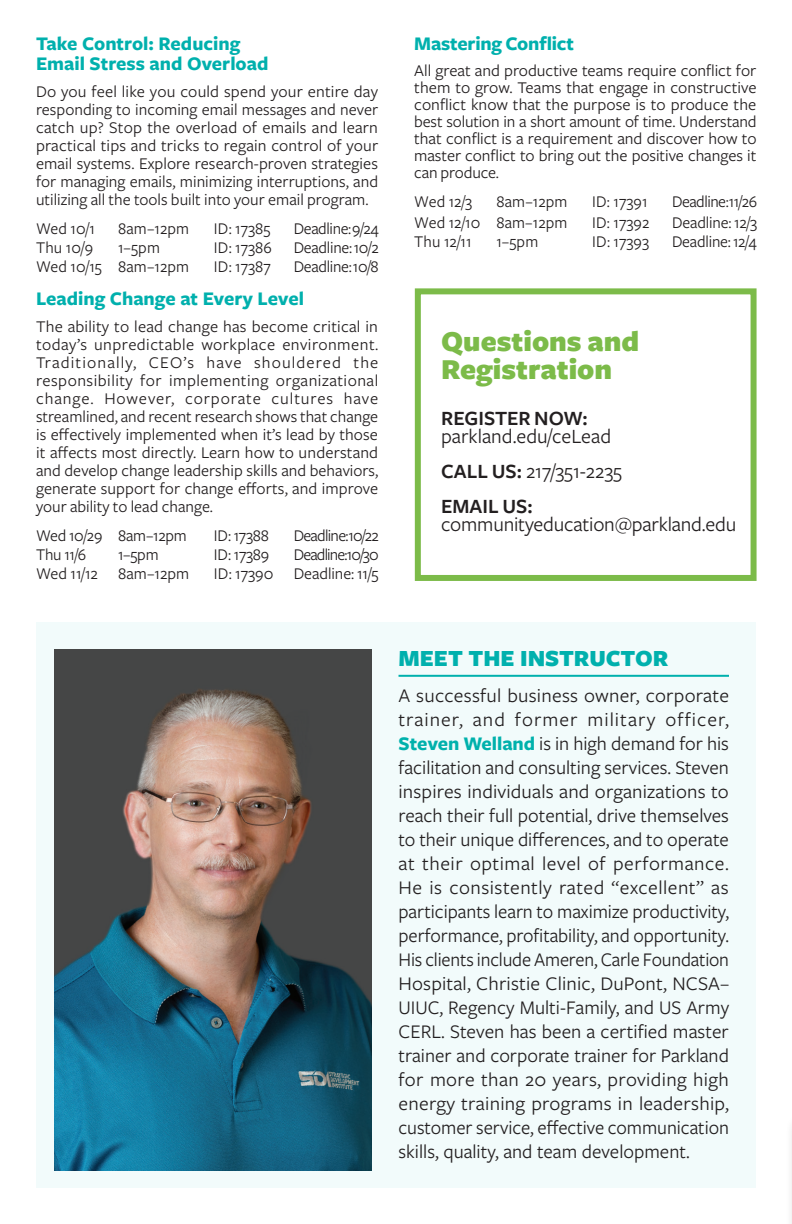
<style>
.page{position:relative;width:792px;height:1224px;background:#fff}
.page>*{position:absolute;margin:0;border:0;box-sizing:border-box;transform-origin:0 0}
.t1{font:900 30px/28px "Freight Sans Pro";color:#7cbb49}
.t2{font:900 24px "Freight Sans Pro";color:#00b0ad}
.t3{font:21px/35px "Freight Sans Pro";letter-spacing:-.01em;color:#231f20}
.t4{font:600 21px "Freight Sans Pro";color:#231f20}
.t5{font:20px/24px "Freight Sans Pro";color:#231f20;text-align:justify}
.t6{font:700 20px/20px "Freight Sans Pro";color:#00b0ad}
.t7{font:17px/18px "Freight Sans Pro";color:#231f20;text-align:justify}
.t8{font:17px "Freight Sans Pro";letter-spacing:-.02em;color:#231f20}
.t9{font:17px "Freight Sans Pro";letter-spacing:-.04em;color:#231f20}
.t10{font:17px "Freight Sans Pro";letter-spacing:-.05em;color:#231f20}
.t11{font:17px "Freight Sans Pro";letter-spacing:-.025em;color:#231f20}
.s1{font-weight:600}
.s2{font-weight:700;color:#00b1ac}
</style>
<div class="page">
<div style="left:415px;top:288px;width:342px;height:293px;border:6px solid #7cbb49"></div>
<div style="left:785px;top:1114px;width:7px;height:110px;background:#fbfbfb"></div>
<hr style="left:791px;top:1120px;width:1px;height:104px;background:#00783e">
<div style="left:36px;top:623px;width:720px;height:565px;background:#f2fbfb"></div>
<hr style="left:399px;top:675px;width:330px;height:2px;background:#00b0ad">
<img style="left:55px;top:650px;width:317px;height:520px">
<p class="t6" style="left:36px;top:32px;width:234px">Take Control: Reducing<br>Email Stress and Overload</p>
<p class="t7" style="left:36px;top:81px;width:344px">Do you feel like you could spend your entire day responding to incoming email messages and never catch up? Stop the overload of emails and learn practical tips and tricks to regain control of your email systems. Explore research-proven strategies for managing emails, minimizing interruptions, and utilizing all the tools built into your email program.</p>
<p class="t7" style="left:36px;top:219px;width:60px">Wed 10/1</p>
<p class="t7" style="left:118px;top:219px;width:73px">8am–12pm</p>
<p class="t7" style="left:214px;top:219px;width:58px">ID: 17385</p>
<p class="t8" style="left:294px;top:217px;width:87px">Deadline: 9/24</p>
<p class="t7" style="left:36px;top:238px;width:59px">Thu 10/9</p>
<p class="t7" style="left:118px;top:238px;width:43px">1–5pm</p>
<p class="t7" style="left:214px;top:238px;width:60px">ID: 17386</p>
<p class="t7" style="left:294px;top:238px;width:87px">Deadline: 10/2</p>
<p class="t7" style="left:36px;top:257px;width:155px">Wed 10/15 8am–12pm</p>
<p class="t7" style="left:214px;top:257px;width:58px">ID: 17387</p>
<p class="t8" style="left:294px;top:255px;width:86px">Deadline: 10/8</p>
<p class="t6" style="left:36px;top:288px;width:270px">Leading Change at Every Level</p>
<p class="t7" style="left:36px;top:317px;width:344px">The ability to lead change has become critical in today’s unpredictable workplace environment.<br>Traditionally, CEO’s have shouldered the responsibility for implementing organizational change. However, corporate cultures have streamlined, and recent research shows that change is effectively implemented when it’s lead by those it affects most directly. Learn how to understand and develop change leadership skills and behaviors, generate support for change efforts, and improve your ability to lead change.</p>
<p class="t7" style="left:36px;top:526px;width:152px">Wed 10/29 8am–12pm</p>
<p class="t7" style="left:214px;top:526px;width:57px">ID: 17388</p>
<p class="t9" style="left:294px;top:525px;width:87px">Deadline: 10/22</p>
<p class="t7" style="left:36px;top:545px;width:52px">Thu 11/6</p>
<p class="t7" style="left:118px;top:545px;width:42px">1–5pm</p>
<p class="t7" style="left:214px;top:545px;width:57px">ID: 17389</p>
<p class="t10" style="left:294px;top:544px;width:86px">Deadline: 10/30</p>
<p class="t7" style="left:36px;top:564px;width:155px">Wed 11/12 8am–12pm</p>
<p class="t7" style="left:214px;top:564px;width:166px">ID: 17390 Deadline: 11/5</p>
<p class="t6" style="left:414px;top:32px;width:161px">Mastering Conflict</p>
<p class="t7" style="left:414px;top:61px;width:344px;line-height:17px">All great and productive teams require conflict for them to grow. Teams that engage in constructive conflict know that the purpose is to produce the best solution in a short amount of time. Understand that conflict is a requirement and discover how to master conflict to bring out the positive changes it can produce.</p>
<p class="t7" style="left:414px;top:192px;width:59px">Wed 12/3</p>
<p class="t7" style="left:496px;top:192px;width:73px">8am–12pm</p>
<p class="t7" style="left:592px;top:192px;width:57px">ID: 17391</p>
<p class="t11" style="left:672px;top:190px;width:87px">Deadline: 11/26</p>
<p class="t7" style="left:414px;top:212px;width:155px">Wed 12/10 8am–12pm</p>
<p class="t7" style="left:592px;top:212px;width:59px">ID: 17392</p>
<p class="t7" style="left:672px;top:212px;width:87px">Deadline: 12/3</p>
<p class="t7" style="left:414px;top:231px;width:59px">Thu 12/11</p>
<p class="t7" style="left:496px;top:231px;width:43px">1–5pm</p>
<p class="t7" style="left:592px;top:231px;width:58px">ID: 17393</p>
<p class="t7" style="left:672px;top:231px;width:86px">Deadline: 12/4</p>
<h1 class="t1" style="left:441px;top:326px;width:200px">Questions and<br>Registration</h1>
<p class="t4" style="left:441px;top:404px;width:148px">REGISTER NOW:</p>
<p class="t3" style="left:441px;top:418px;width:182px">parkland.edu/ceLead<br><span class="s1">CALL US:</span> 217/351-2235<br><span class="s1">EMAIL US:</span></p>
<p class="t3" style="left:441px;top:506px;width:297px">communityeducation@parkland.edu</p>
<h2 class="t2" style="left:399px;top:641px;width:272px">MEET THE INSTRUCTOR</h2>
<p class="t5" style="left:399px;top:682px;width:332px">A successful business owner, corporate trainer, and former military officer, <span class="s2">Steven Welland</span> is in high demand for his facilitation and consulting services. Steven inspires individuals and organizations to reach their full potential, drive themselves to their unique differences, and to operate at their optimal level of performance.<br>He is consistently rated “excellent” as participants learn to maximize productivity, performance, profitability, and opportunity.<br>His clients include Ameren, Carle Foundation Hospital, Christie Clinic, DuPont, NCSA– UIUC, Regency Multi-Family, and US Army CERL. Steven has been a certified master trainer and corporate trainer for Parkland for more than 20 years, providing high energy training programs in leadership, customer service, effective communication skills, quality, and team development.</p>
</div>
